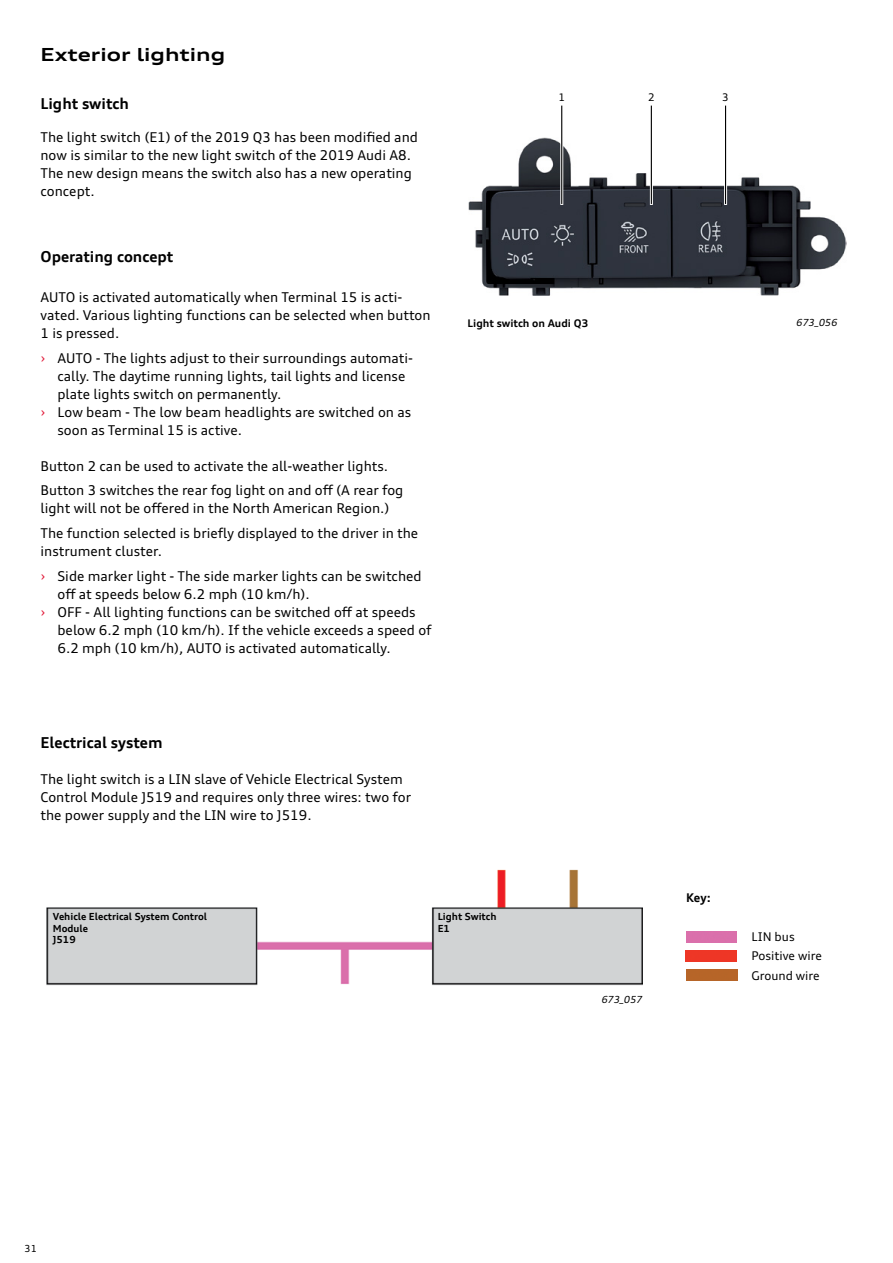
<style>
.page{position:relative;width:893px;height:1263px;background:#fff}
.page>*{position:absolute;margin:0;border:0;box-sizing:border-box;transform-origin:0 0}
.Überschrift_12_15{font:700 expanded 18px "Audi Type";color:#000}
.Unterüberschrift_10{font:700 15px "Audi Type";color:#000}
.Text_8_11_4{font:13.5px/18px "Audi Type";color:#000}
.Legende_8_11_4{font:12px "Audi Type";color:#000}
.Legende_fett_8_11_4{font:700 12px "Audi Type";color:#000}
.Bildbeschriftung_fet{font:700 10.5px "Audi Type";color:#000}
.Bildbeschriftung_7_9{font:10.5px "Audi Type";color:#000}
.Beschriftung_Topolog{font:700 9.75px/11.2px "Audi Type";color:#000}
.Bildnummer_6_5_9_5{font:italic 9.75px "Audi Type";color:#000}
.t1{font:9.75px "Audi Type";color:#000}
.s1{color:#e11837}
</style>
<div class="page">
<img style="left:469px;top:138px;width:377px;height:158px">
<hr style="left:560px;top:105px;width:3px;height:100px;background:#fff">
<hr style="left:561px;top:106px;width:1px;height:98px;background:#000">
<hr style="left:724px;top:105px;width:3px;height:100px;background:#fff">
<hr style="left:725px;top:106px;width:1px;height:98px;background:#000">
<hr style="left:650px;top:105px;width:3px;height:100px;background:#fff">
<hr style="left:651px;top:106px;width:1px;height:98px;background:#000">
<img style="left:47px;top:869px;width:595px;height:117px">
<img style="left:686px;top:950px;width:50px;height:11px">
<img style="left:686px;top:970px;width:51px;height:10px">
<p class="Überschrift_12_15" style="left:40px;top:44px;width:186px">Exterior lighting</p>
<p class="Unterüberschrift_10" style="left:40px;top:94px;width:90px">Light switch</p>
<p class="Text_8_11_4" style="left:40px;top:128px;width:379px">The light switch (E1) of the 2019 Q3 has been modified and now is similar to the new light switch of the 2019 Audi A8.<br>The new design means the switch also has a new operating concept.</p>
<p class="Unterüberschrift_10" style="left:40px;top:247px;width:134px">Operating concept</p>
<p class="Text_8_11_4" style="left:40px;top:288px;width:392px">AUTO is activated automatically when Terminal 15 is acti&shy;vated. Various lighting functions can be selected when button<br>1 is pressed.</p>
<p class="Text_8_11_4" style="left:58px;top:349px;width:357px;text-indent:-17px"><span class="s1">›</span> AUTO - The lights adjust to their surroundings automati&shy;cally. The daytime running lights, tail lights and license plate lights switch on permanently.</p>
<p class="Text_8_11_4" style="left:58px;top:403px;width:355px;text-indent:-17px"><span class="s1">›</span> Low beam - The low beam headlights are switched on as soon as Terminal 15 is active.</p>
<p class="Text_8_11_4" style="left:40px;top:457px;width:349px">Button 2 can be used to activate the all-weather lights.</p>
<p class="Text_8_11_4" style="left:40px;top:481px;width:364px">Button 3 switches the rear fog light on and off (A rear fog light will not be offered in the North American Region.)</p>
<p class="Text_8_11_4" style="left:40px;top:524px;width:379px">The function selected is briefly displayed to the driver in the instrument cluster.</p>
<p class="Text_8_11_4" style="left:58px;top:567px;width:366px;text-indent:-17px"><span class="s1">›</span> Side marker light - The side marker lights can be switched off at speeds below 6.2 mph (10 km/h).</p>
<p class="Text_8_11_4" style="left:58px;top:603px;width:376px;text-indent:-17px"><span class="s1">›</span> OFF - All lighting functions can be switched off at speeds below 6.2 mph (10 km/h). If the vehicle exceeds a speed of<br>6.2 mph (10 km/h), AUTO is activated automatically.</p>
<p class="Bildbeschriftung_7_9" style="left:558px;top:91px;width:8px">1</p>
<p class="Bildbeschriftung_7_9" style="left:648px;top:91px;width:8px">2</p>
<p class="Bildbeschriftung_7_9" style="left:722px;top:91px;width:8px">3</p>
<p class="Bildbeschriftung_fet" style="left:468px;top:317px;width:122px">Light switch on Audi Q3</p>
<p class="Bildnummer_6_5_9_5" style="left:796px;top:316px;width:45px">673_056</p>
<p class="Unterüberschrift_10" style="left:40px;top:733px;width:123px">Electrical system</p>
<p class="Text_8_11_4" style="left:40px;top:770px;width:372px">The light switch is a LIN slave of Vehicle Electrical System<br>Control Module J519 and requires only three wires: two for the power supply and the LIN wire to J519.</p>
<p class="Beschriftung_Topolog" style="left:53px;top:911px;width:156px">Vehicle Electrical System Control<br>Module</p>
<p class="Beschriftung_Topolog" style="left:53px;top:934px;width:25px">J519</p>
<p class="Beschriftung_Topolog" style="left:438px;top:911px;width:60px">Light Switch</p>
<p class="Beschriftung_Topolog" style="left:438px;top:922px;width:14px">E1</p>
<p class="Bildnummer_6_5_9_5" style="left:601px;top:993px;width:45px">673_057</p>
<p class="Legende_fett_8_11_4" style="left:686px;top:890px;width:26px">Key:</p>
<p class="Legende_8_11_4" style="left:752px;top:929px;width:45px">LIN bus</p>
<p class="Legende_8_11_4" style="left:751px;top:948px;width:72px">Positive wire</p>
<p class="Legende_8_11_4" style="left:751px;top:968px;width:70px">Ground wire</p>
<p class="t1" style="left:25px;top:1242px;width:14px">31</p>
</div>
